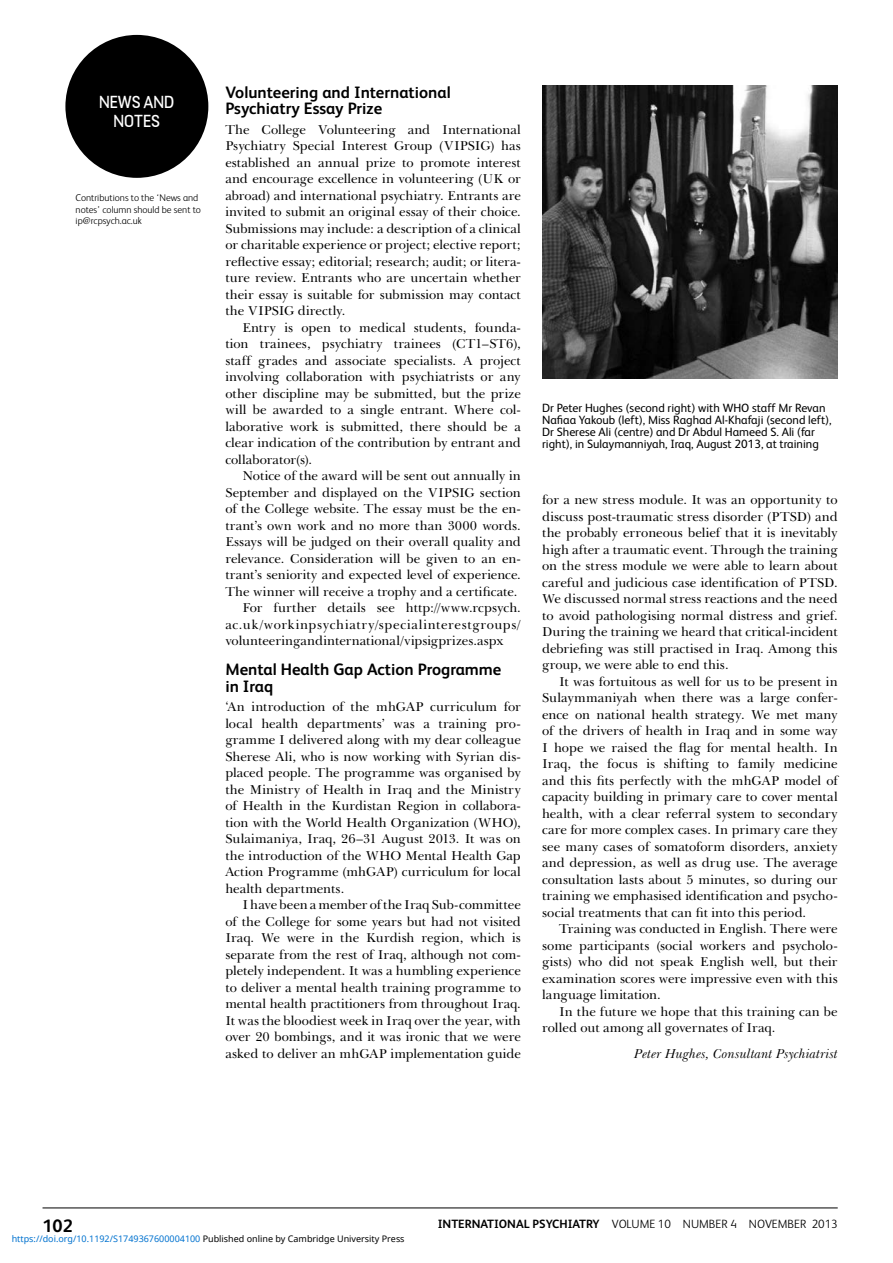
<style>
.page{position:relative;width:893px;height:1263px;background:#fff}
.page>*{position:absolute;margin:0;border:0;box-sizing:border-box;transform-origin:0 0}
.t1{font:19.5px/19.5px "FS Dillonv 1.01";color:#fff;text-align:center}
.t2{font:700 18px "FS Albert";color:#000}
.t3{font:700 16.5px/16.5px "FS Albert";color:#000}
.t4{font:13.2px/16.5px "Baskerville BT";color:#000;text-align:justify}
.t5{font:13.2px "Baskerville BT";letter-spacing:.045em;color:#000}
.t6{font:italic 13.2px "Baskerville BT";letter-spacing:.01em;color:#000}
.t7{font:12px/12px "FS Albert";color:#000}
.t8{font:700 12px "FS Albert";color:#000}
.t9{font:300 12px "FS Albert";color:#000}
.t10{font:300 9.75px/11.2px "FS Albert";color:#000}
.t11{font:9px "Noto Sans";color:#0172cf}
.s1{font-weight:300}
.s2{color:#000}
</style>
<div class="page">
<hr style="left:43px;top:1208px;width:795px;height:1px;background:#000">
<div style="left:65px;top:35px;width:143px;height:143px;background:#000;border-radius:50%"></div>
<img style="left:542px;top:85px;width:296px;height:294px">
<h1 class="t1" style="left:99px;top:91px;width:77px">NEWS AND<br>NOTES</h1>
<p class="t3" style="left:225px;top:83px;width:227px">Volunteering and International<br>Psychiatry Essay Prize</p>
<p class="t4" style="left:225px;top:121px;width:297px">The College Volunteering and International Psychiatry Special Interest Group (VIPSIG) has established an annual prize to promote interest and encourage excellence in volunteering (UK or abroad) and international psychiatry. Entrants are invited to submit an original essay of their choice.<br>Submissions may include: a description of a clinical or charitable experience or project; elective report; reflective essay; editorial; research; audit; or litera&shy;ture review. Entrants who are uncertain whether their essay is suitable for submission may contact the VIPSIG directly.</p>
<p class="t4" style="left:225px;top:319px;width:297px;text-indent:17px">Entry is open to medical students, founda&shy;tion trainees, psychiatry trainees (CT1–ST6), staff grades and associate specialists. A project involving collaboration with psychiatrists or any other discipline may be submitted, but the prize will be awarded to a single entrant. Where col&shy;laborative work is submitted, there should be a clear indication of the contribution by entrant and collaborator(s).</p>
<p class="t4" style="left:242px;top:468px;width:280px">Notice of the award will be sent out annually in</p>
<p class="t4" style="left:225px;top:484px;width:297px">September and displayed on the VIPSIG section</p>
<p class="t4" style="left:225px;top:501px;width:297px">of the College website. The essay must be the en-</p>
<p class="t4" style="left:225px;top:517px;width:297px">trant’s own work and no more than 3000 words.</p>
<p class="t4" style="left:225px;top:534px;width:297px">Essays will be judged on their overall quality and</p>
<p class="t4" style="left:225px;top:550px;width:297px">relevance. Consideration will be given to an en-</p>
<p class="t4" style="left:225px;top:567px;width:297px">trant’s seniority and expected level of experience.</p>
<p class="t4" style="left:225px;top:583px;width:294px">The winner will receive a trophy and a certificate.</p>
<p class="t4" style="left:242px;top:600px;width:280px">For further details see http://www.rcpsych.</p>
<p class="t5" style="left:225px;top:616px;width:297px">ac.uk/workinpsychiatry/specialinterestgroups/</p>
<p class="t4" style="left:225px;top:633px;width:280px">volunteeringandinternational/vipsigprizes.aspx</p>
<p class="t3" style="left:225px;top:661px;width:278px">Mental Health Gap Action Programme in Iraq</p>
<p class="t4" style="left:225px;top:699px;width:297px">‘An introduction of the mhGAP curriculum for local health departments’ was a training pro&shy;gramme I delivered along with my dear colleague Sherese Ali, who is now working with Syrian dis&shy;placed people. The programme was organised by the Ministry of Health in Iraq and the Ministry of Health in the Kurdistan Region in collabora&shy;tion with the World Health Organization (WHO), Sulaimaniya, Iraq, 26–31 August 2013. It was on the introduction of the WHO Mental Health Gap Action Programme (mhGAP) curriculum for local health departments.</p>
<p class="t4" style="left:225px;top:897px;width:297px;text-indent:17px">I have been a member of the Iraq Sub-committee of the College for some years but had not visited Iraq. We were in the Kurdish region, which is separate from the rest of Iraq, although not com&shy;pletely independent. It was a humbling experience to deliver a mental health training programme to mental health practitioners from throughout Iraq.<br>It was the bloodiest week in Iraq over the year, with over 20 bombings, and it was ironic that we were asked to deliver an mhGAP implementation guide</p>
<p class="t10" style="left:76px;top:192px;width:127px">Contributions to the ‘News and notes’ column should be sent to ip@rcpsych.ac.uk</p>
<p class="t7" style="left:542px;top:401px;width:291px">Dr Peter Hughes (second right) with WHO staff Mr Revan Nafiaa Yakoub (left), Miss Raghad Al-Khafaji (second left), Dr Sherese Ali (centre) and Dr Abdul Hameed S. Ali (far right), in Sulaymanniyah, Iraq, August 2013, at training</p>
<p class="t4" style="left:542px;top:491px;width:297px">for a new stress module. It was an opportunity to discuss post-traumatic stress disorder (PTSD) and the probably erroneous belief that it is inevitably high after a traumatic event. Through the training on the stress module we were able to learn about careful and judicious case identification of PTSD.<br>We discussed normal stress reactions and the need to avoid pathologising normal distress and grief.<br>During the training we heard that critical-incident debriefing was still practised in Iraq. Among this group, we were able to end this.</p>
<p class="t4" style="left:542px;top:673px;width:297px;text-indent:17px">It was fortuitous as well for us to be present in Sulaymmaniyah when there was a large confer&shy;ence on national health strategy. We met many of the drivers of health in Iraq and in some way I hope we raised the flag for mental health. In Iraq, the focus is shifting to family medicine and this fits perfectly with the mhGAP model of capacity building in primary care to cover mental health, with a clear referral system to secondary care for more complex cases. In primary care they see many cases of somatoform disorders, anxiety and depression, as well as drug use. The average consultation lasts about 5 minutes, so during our training we emphasised identification and psycho&shy;social treatments that can fit into this period.</p>
<p class="t4" style="left:542px;top:920px;width:297px;text-indent:17px">Training was conducted in English. There were some participants (social workers and psycholo&shy;gists) who did not speak English well, but their examination scores were impressive even with this language limitation.</p>
<p class="t4" style="left:542px;top:1003px;width:297px;text-indent:17px">In the future we hope that this training can be rolled out among all governates of Iraq.</p>
<p class="t6" style="left:634px;top:1045px;width:205px">Peter Hughes, Consultant Psychiatrist</p>
<h2 class="t2" style="left:43px;top:1214px;width:32px">102</h2>
<p class="t8" style="left:438px;top:1215px;width:342px">International Psychiatry <span class="s1">Volume 10 Number 4 NOVEMBER</span></p>
<p class="t9" style="left:812px;top:1215px;width:27px">2013</p>
<p class="t11" style="left:12px;top:1232px;width:394px">https://doi.org/10.1192/S1749367600004100 <span class="s2">Published online by Cambridge University Press</span></p>
</div>
